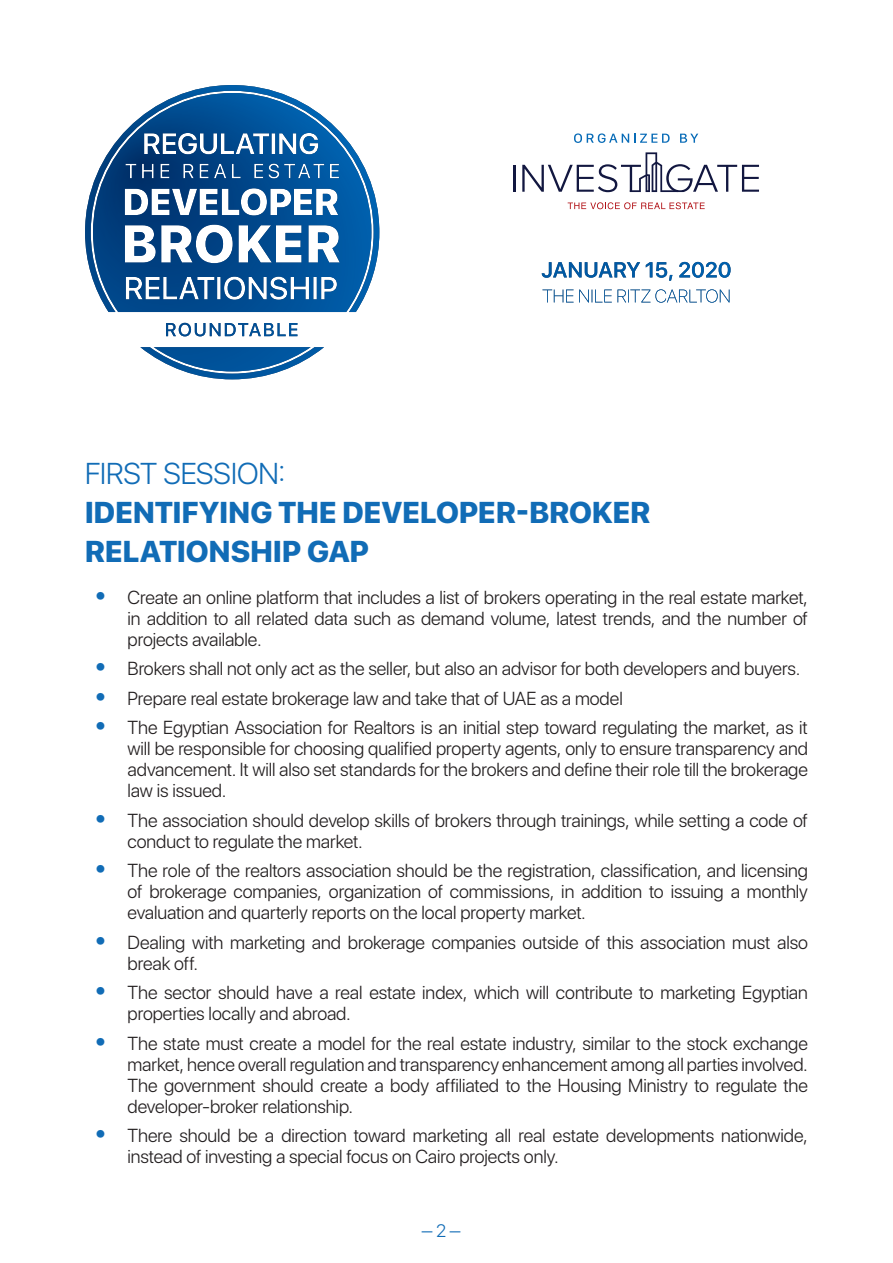
<style>
.page{position:relative;width:893px;height:1263px;background:#fff}
.page>*{position:absolute;margin:0;border:0;box-sizing:border-box;transform-origin:0 0}
.subtitle{font:800 30px/39px "SF Pro Display";letter-spacing:.005em;color:#116cb6}
.subtitle-2{font:300 30px "SF Pro Display";color:#116cb6}
.t1{font:300 18.75px/21px "SF Pro Display";letter-spacing:-.005em;color:#231f20;text-align:justify}
.t2{font:300 18px "SF Pro Display";color:#116cb6}
.s1{font-size:30px;color:#116cb6}
</style>
<div class="page">
<svg style="left:85px;top:85px;width:294px;height:227px"></svg>
<svg style="left:542px;top:262px;width:189px;height:41px"></svg>
<svg style="left:574px;top:133px;width:96px;height:10px"></svg>
<svg style="left:680px;top:134px;width:18px;height:9px"></svg>
<svg style="left:568px;top:202px;width:137px;height:7px"></svg>
<hr style="left:513px;top:165px;width:3px;height:27px;background:#121740">
<svg style="left:522px;top:152px;width:237px;height:40px"></svg>
<p class="subtitle-2" style="left:85px;top:452px;width:202px">FIRST SESSION:</p>
<p class="subtitle" style="left:85px;top:491px;width:567px">IDENTIFYING THE DEVELOPER-BROKER<br>RELATIONSHIP GAP</p>
<p class="t1" style="left:128px;top:586px;width:682px;text-indent:-33px"><span class="s1">•</span> Create an online platform that includes a list of brokers operating in the real estate market, in addition to all related data such as demand volume, latest trends, and the number of projects available.</p>
<p class="t1" style="left:95px;top:658px;width:707px"><span class="s1">•</span> Brokers shall not only act as the seller, but also an advisor for both developers and buyers.</p>
<p class="t1" style="left:95px;top:687px;width:530px"><span class="s1">•</span> Prepare real estate brokerage law and take that of UAE as a model</p>
<p class="t1" style="left:128px;top:717px;width:682px;text-indent:-33px"><span class="s1">•</span> The Egyptian Association for Realtors is an initial step toward regulating the market, as it will be responsible for choosing qualified property agents, only to ensure transparency and advancement. It will also set standards for the brokers and define their role till the brokerage law is issued.</p>
<p class="t1" style="left:128px;top:809px;width:682px;text-indent:-33px"><span class="s1">•</span> The association should develop skills of brokers through trainings, while setting a code of conduct to regulate the market.</p>
<p class="t1" style="left:128px;top:860px;width:682px;text-indent:-33px"><span class="s1">•</span> The role of the realtors association should be the registration, classification, and licensing of brokerage companies, organization of commissions, in addition to issuing a monthly evaluation and quarterly reports on the local property market.</p>
<p class="t1" style="left:128px;top:931px;width:682px;text-indent:-33px"><span class="s1">•</span> Dealing with marketing and brokerage companies outside of this association must also break off.</p>
<p class="t1" style="left:128px;top:982px;width:682px;text-indent:-33px"><span class="s1">•</span> The sector should have a real estate index, which will contribute to marketing Egyptian properties locally and abroad.</p>
<p class="t1" style="left:128px;top:1032px;width:682px;text-indent:-33px"><span class="s1">•</span> The state must create a model for the real estate industry, similar to the stock exchange market, hence overall regulation and transparency enhancement among all parties involved.<br>The government should create a body affiliated to the Housing Ministry to regulate the developer-broker relationship.</p>
<p class="t1" style="left:128px;top:1125px;width:682px;text-indent:-33px"><span class="s1">•</span> There should be a direction toward marketing all real estate developments nationwide, instead of investing a special focus on Cairo projects only.</p>
<p class="t2" style="left:422px;top:1218px;width:40px">‒ 2 ‒</p>
</div>
